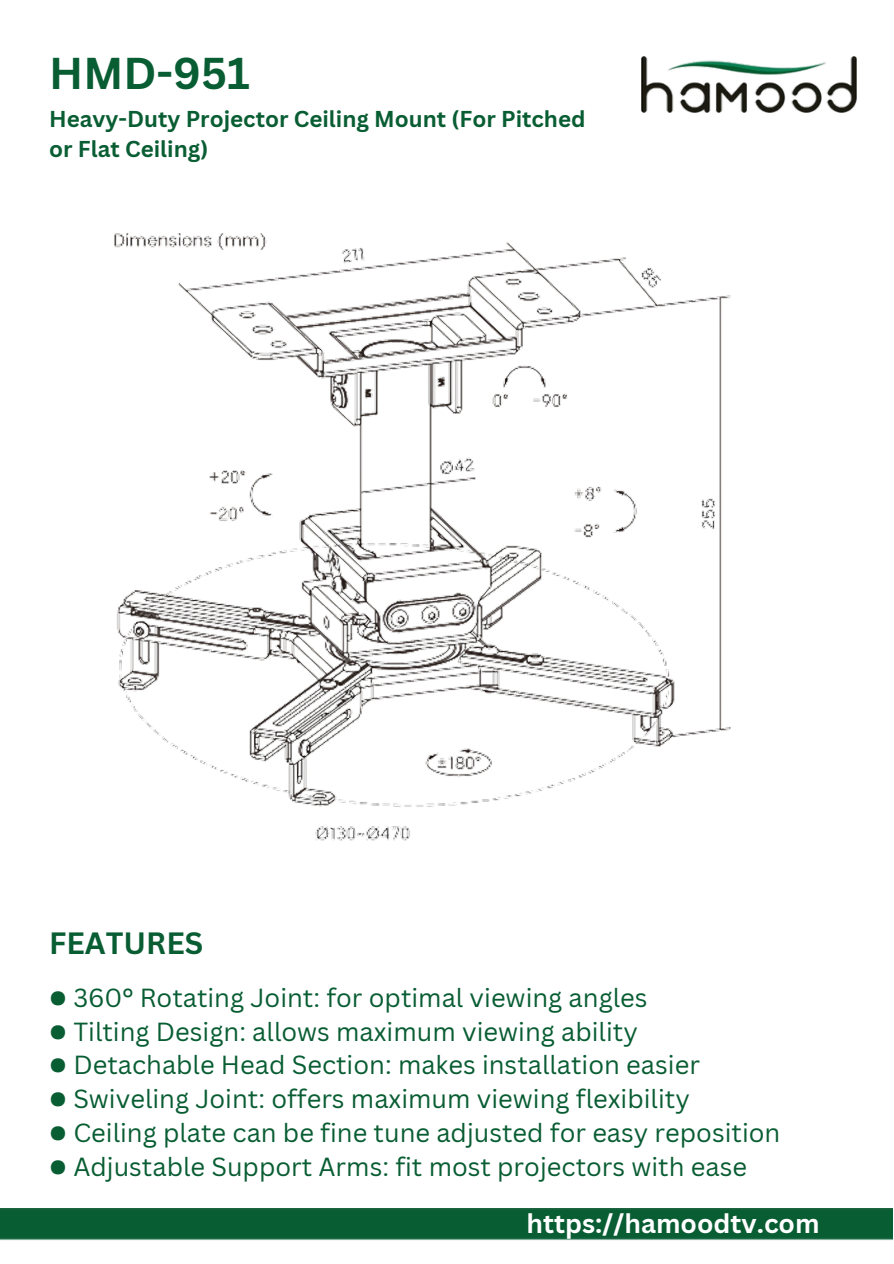
<style>
.page{position:relative;width:894px;height:1264px;background:#fff}
.page>*{position:absolute;margin:0;border:0;box-sizing:border-box;transform-origin:0 0}
.t1{font:700 43.35px "Canva Sans";color:#095d33}
.t2{font:700 30px "Canva Sans";color:#095d33}
.t3{font:700 26.25px "Canva Sans";color:#fff}
.t4{font:25.5px "Canva Sans";color:#095d33}
.t5{font:700 22.35px/30.3px "Canva Sans";color:#095d33}
</style>
<div class="page">
<img style="left:641px;top:56px;width:215px;height:56px">
<img style="left:0;top:1208px;width:892px;height:32px">
<img style="left:114px;top:233px;width:617px;height:608px">
<p class="t1" style="left:49px;top:42px;width:202px">HMD-951</p>
<h1 class="t5" style="left:49px;top:103px;width:537px">Heavy-Duty Projector Ceiling Mount (For Pitched or Flat Ceiling)</h1>
<p class="t2" style="left:49px;top:921px;width:155px">FEATURES</p>
<p class="t4" style="left:49px;top:979px;width:599px">● 360° Rotating Joint: for optimal viewing angles</p>
<p class="t4" style="left:49px;top:1013px;width:590px">● Tilting Design: allows maximum viewing ability</p>
<p class="t4" style="left:49px;top:1047px;width:652px">● Detachable Head Section: makes installation easier</p>
<p class="t4" style="left:49px;top:1080px;width:642px">● Swiveling Joint: offers maximum viewing flexibility</p>
<p class="t4" style="left:49px;top:1114px;width:732px">● Ceiling plate can be fine tune adjusted for easy reposition</p>
<p class="t4" style="left:49px;top:1148px;width:699px">● Adjustable Support Arms: fit most projectors with ease</p>
<p class="t3" style="left:526px;top:1204px;width:294px">https://hamoodtv.com</p>
</div>
